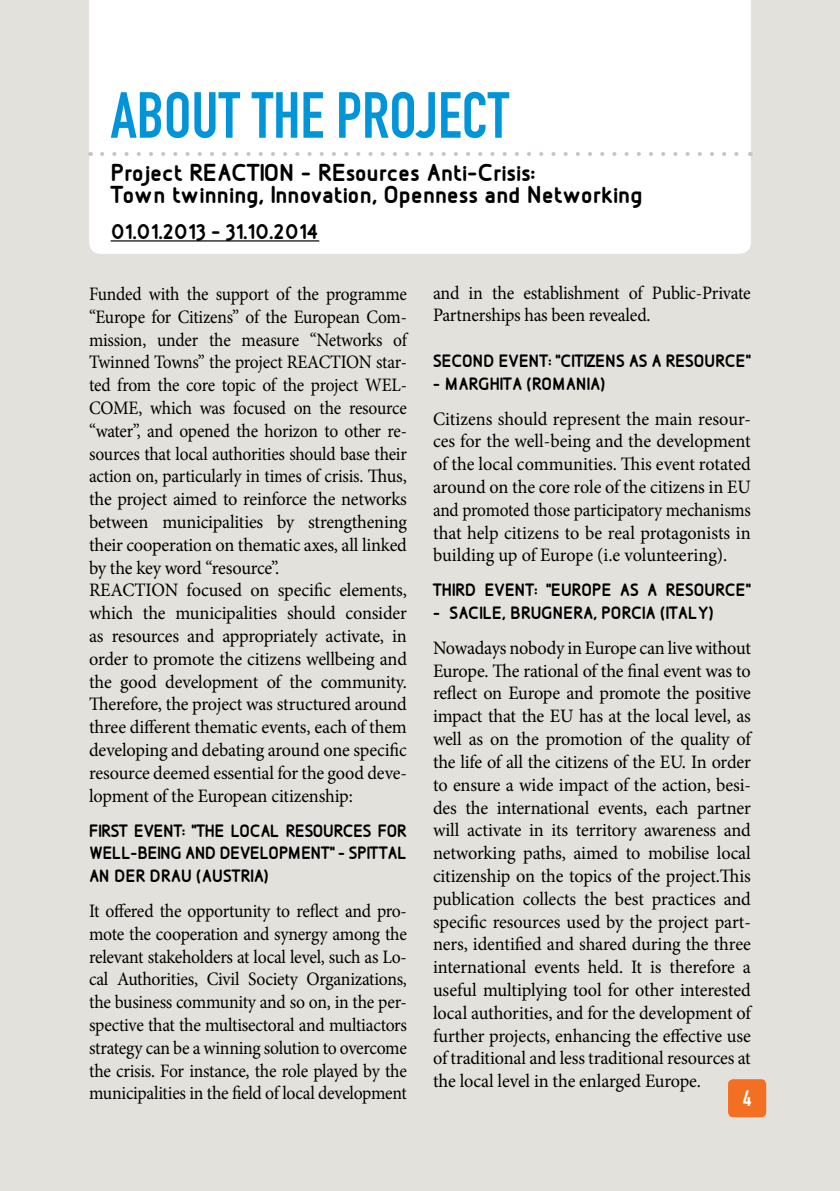
<style>
.page{position:relative;width:840px;height:1191px;background:#fff}
.page>*{position:absolute;margin:0;border:0;box-sizing:border-box;transform-origin:0 0}
.t1{font:64px "DIN Engschrift Std";color:#0094d9}
.t2{font:700 26px/22px "Designio";color:#000}
.t3{font:700 24px "Designio";letter-spacing:-.02em;color:#000}
.t4{font:22px "DIN Engschrift Std";color:#fff}
.t5{font:19px/22.8px "Minion Pro";letter-spacing:-.01em;color:#000;text-align:justify;scale:.96 1}
.t6{font:19px/22.8px "Minion Pro";letter-spacing:-.01em;color:#000;scale:.92 1}
.t7{font:19px/22.8px "Minion Pro";letter-spacing:-.01em;color:#000;text-align:justify;scale:.93 1}
.t8{font:700 19px "Designio";color:#000;scale:.96 1}
.t9{font:700 19px/22.8px "Designio";color:#000;text-align:justify;scale:.95 1}
.t10{font:19px/22.8px "Minion Pro";letter-spacing:-.01em;color:#000;scale:.94 1}
</style>
<div class="page">
<div style="left:0;top:0;width:839px;height:1191px;background:#e3e1db"></div>
<div style="left:727px;top:1079px;width:38px;height:38px;background:#f36f21;border-radius:5px"></div>
<div style="left:89px;top:0;width:661px;height:254px;background:#fff"></div>
<svg style="left:102px;top:152px;width:641px;height:4px;background:#f2efee"></svg>
<hr style="left:111px;top:240px;width:208px;height:1px;background:#000">
<h1 class="t1" style="left:111px;top:78px;width:399px">ABOUT THE PROJECT</h1>
<h2 class="t2" style="left:111px;top:162px;width:533px">PROJECT REACTION – RESOURCES ANTI-CRISIS:<br>TOWN TWINNING, INNOVATION, OPENNESS AND NETWORKING</h2>
<p class="t3" style="left:111px;top:218px;width:210px">01.01.2013 - 31.10.2014</p>
<p class="t6" style="left:89px;top:282px;width:347px">Funded with the support of the programme “Europe for Citizens” of the European Com&shy;mission, under the measure “Networks of Twinned Towns” the project REACTION star&shy;ted from the core topic of the project WEL-COME, which was focused on the resource “water”, and opened the horizon to other re&shy;sources that local authorities should base their action on, particularly in times of crisis. Thus, the project aimed to reinforce the networks between municipalities by strengthening their cooperation on thematic axes, all linked by the key word “resource”.<br>REACTION focused on specific elements, which the municipalities should consider as resources and appropriately activate, in order to promote the citizens wellbeing and the good development of the community.<br>Therefore, the project was structured around three different thematic events, each of them developing and debating around one specific resource deemed essential for the good deve&shy;lopment of the European citizenship:</p>
<p class="t9" style="left:89px;top:819px;width:336px">FIRST EVENT: “THE LOCAL RESOURCES FOR WELL-BEING AND DEVELOPMENT” - SPITTAL AN DER DRAU (AUSTRIA)</p>
<p class="t7" style="left:89px;top:899px;width:343px">It offered the opportunity to reflect and pro&shy;mote the cooperation and synergy among the relevant stakeholders at local level, such as Lo&shy;cal Authorities, Civil Society Organizations, the business community and so on, in the per&shy;spective that the multisectoral and multiactors strategy can be a winning solution to overcome the crisis. For instance, the role played by the municipalities in the field of local development</p>
<p class="t10" style="left:433px;top:281px;width:339px">and in the establishment of Public-Private<br>Partnerships has been revealed.</p>
<p class="t8" style="left:433px;top:350px;width:332px">SECO ND EVENT: “CITIZENS AS A RESOU RCE”</p>
<p class="t8" style="left:433px;top:373px;width:116px">– MARGHITA (ROMA</p>
<p class="t8" style="left:576px;top:373px;width:32px">NIA)</p>
<p class="t5" style="left:433px;top:407px;width:332px">Citizens should represent the main resour&shy;ces for the well-being and the development of the local communities. This event rotated around on the core role of the citizens in EU and promoted those participatory mechanisms that help citizens to be real protagonists in building up of Europe (i.e volunteering).</p>
<p class="t8" style="left:433px;top:580px;width:332px">THIRD EVENT: “EU ROPE AS A RESOU RCE”</p>
<p class="t8" style="left:433px;top:602px;width:23px">- SAC</p>
<p class="t8" style="left:479px;top:602px;width:245px">ILE, BRUG NERA, PORCIA (ITALY)</p>
<p class="t5" style="left:433px;top:636px;width:332px">Nowadays nobody in Europe can live without Europe. The rational of the final event was to reflect on Europe and promote the positive impact that the EU has at the local level, as well as on the promotion of the quality of the life of all the citizens of the EU. In order to ensure a wide impact of the action, besi&shy;des the international events, each partner will activate in its territory awareness and networking paths, aimed to mobilise local citizenship on the topics of the project.This publication collects the best practices and specific resources used by the project part&shy;ners, identified and shared during the three international events held. It is therefore a useful multiplying tool for other interested local authorities, and for the development of further projects, enhancing the effective use of traditional and less traditional resources at the local level in the enlarged Europe.</p>
<p class="t4" style="left:742px;top:1085px;width:10px">4</p>
</div>
